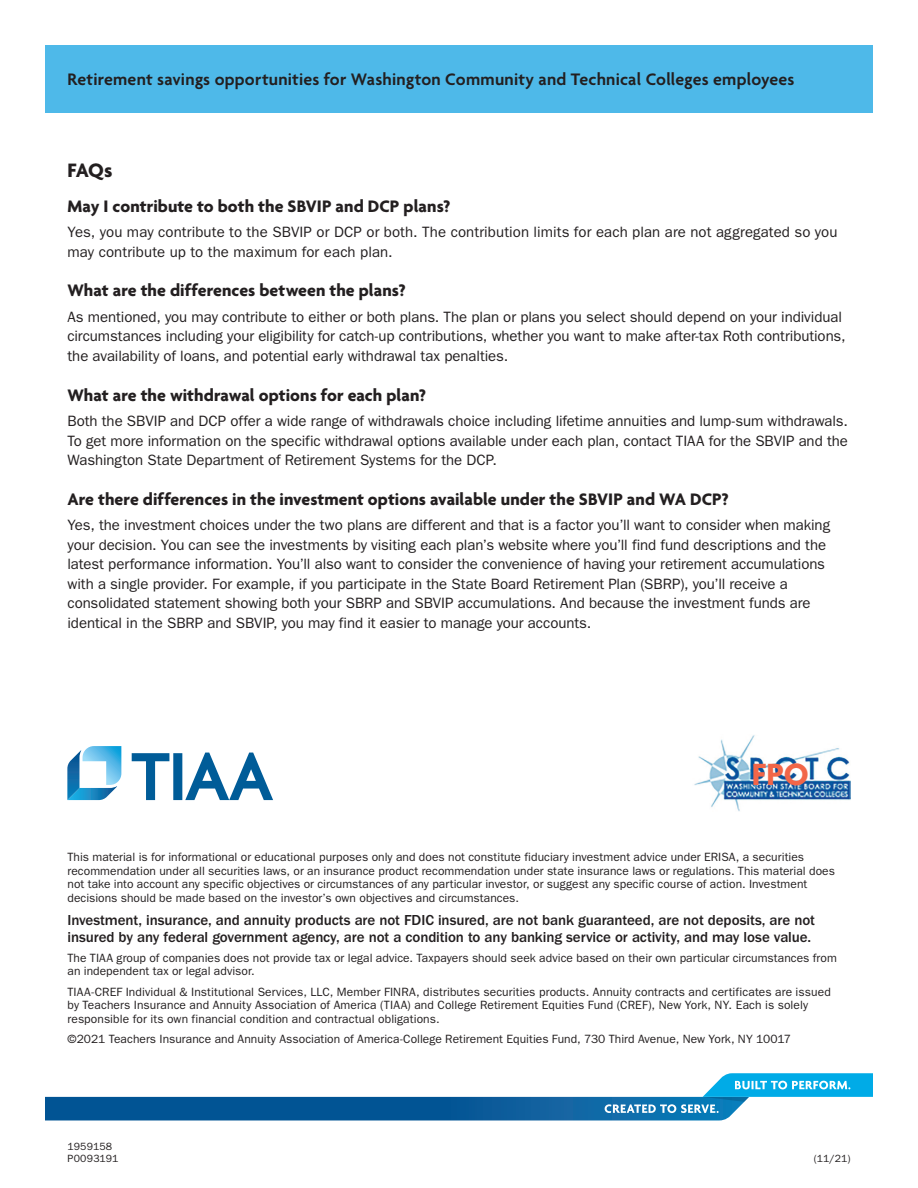
<style>
.page{position:relative;width:918px;height:1188px;background:#fff}
.page>*{position:absolute;margin:0;border:0;box-sizing:border-box;transform-origin:0 0}
.t1{font:700 33.3px "Agenda";color:#f26648}
.t2{font:700 21px "Agenda";color:#231f20}
.t3{font:700 18px "Agenda";letter-spacing:.005em;color:#231f20}
.t4{font:600 18px "Agenda";letter-spacing:.01em;color:#231f20}
.t5{font:15px/19.5px "ITC Franklin Gothic Std";letter-spacing:-.005em;color:#231f20}
.t6{font:500 15px/16.5px "ITC Franklin Gothic Std";letter-spacing:-.01em;color:#231f20}
.t7{font:12px/13.5px "ITC Franklin Gothic Std";letter-spacing:.005em;color:#231f20}
.t8{font:10.5px/12px "ITC Franklin Gothic Std";letter-spacing:.01em;color:#231f20}
</style>
<div class="page">
<div style="left:45px;top:45px;width:828px;height:67px;background:#4eb9e9"></div>
<svg style="left:132px;top:753px;width:141px;height:47px"></svg>
<svg style="left:67px;top:746px;width:55px;height:55px"></svg>
<svg style="left:45px;top:1073px;width:828px;height:47px"></svg>
<img style="left:694px;top:735px;width:157px;height:76px">
<p class="t4" style="left:68px;top:69px;width:728px">Retirement savings opportunities for Washington Community and Technical Colleges employees</p>
<h2 class="t2" style="left:68px;top:159px;width:46px">FAQs</h2>
<p class="t3" style="left:68px;top:196px;width:384px">May I contribute to both the SBVIP and DCP plans?</p>
<p class="t5" style="left:68px;top:222px;width:772px">Yes, you may contribute to the SBVIP or DCP or both. The contribution limits for each plan are not aggregated so you may contribute up to the maximum for each plan.</p>
<p class="t3" style="left:68px;top:281px;width:340px">What are the differences between the plans?</p>
<p class="t5" style="left:68px;top:307px;width:780px">As mentioned, you may contribute to either or both plans. The plan or plans you select should depend on your individual circumstances including your eligibility for catch-up contributions, whether you want to make after-tax Roth contributions, the availability of loans, and potential early withdrawal tax penalties.</p>
<p class="t3" style="left:68px;top:385px;width:360px">What are the withdrawal options for each plan?</p>
<p class="t5" style="left:68px;top:411px;width:782px;text-align:justify">Both the SBVIP and DCP offer a wide range of withdrawals choice including lifetime annuities and lump-sum withdrawals.<br>To get more information on the specific withdrawal options available under each plan, contact TIAA for the SBVIP and the Washington State Department of Retirement Systems for the DCP.</p>
<p class="t3" style="left:68px;top:489px;width:663px">Are there differences in the investment options available under the SBVIP and WA DCP?</p>
<p class="t5" style="left:68px;top:516px;width:764px">Yes, the investment choices under the two plans are different and that is a factor you’ll want to consider when making your decision. You can see the investments by visiting each plan’s website where you’ll find fund descriptions and the latest performance information. You’ll also want to consider the convenience of having your retirement accumulations with a single provider. For example, if you participate in the State Board Retirement Plan (SBRP), you’ll receive a consolidated statement showing both your SBRP and SBVIP accumulations. And because the investment funds are identical in the SBRP and SBVIP, you may find it easier to manage your accounts.</p>
<h1 class="t1" style="left:752px;top:756px;width:58px">FPO</h1>
<p class="t7" style="left:68px;top:851px;width:769px">This material is for informational or educational purposes only and does not constitute fiduciary investment advice under ERISA, a securities recommendation under all securities laws, or an insurance product recommendation under state insurance laws or regulations. This material does not take into account any specific objectives or circumstances of any particular investor, or suggest any specific course of action. Investment decisions should be made based on the investor’s own objectives and circumstances.</p>
<p class="t6" style="left:68px;top:912px;width:749px">Investment, insurance, and annuity products are not FDIC insured, are not bank guaranteed, are not deposits, are not insured by any federal government agency, are not a condition to any banking service or activity, and may lose value.</p>
<p class="t7" style="left:68px;top:951px;width:771px">The TIAA group of companies does not provide tax or legal advice. Taxpayers should seek advice based on their own particular circumstances from an independent tax or legal advisor.</p>
<p class="t7" style="left:68px;top:985px;width:765px">TIAA-CREF Individual &amp; Institutional Services, LLC, Member FINRA, distributes securities products. Annuity contracts and certificates are issued by Teachers Insurance and Annuity Association of America (TIAA) and College Retirement Equities Fund (CREF), New York, NY. Each is solely responsible for its own financial condition and contractual obligations.</p>
<p class="t7" style="left:68px;top:1032px;width:725px">©2021 Teachers Insurance and Annuity Association of America-College Retirement Equities Fund, 730 Third Avenue, New York, NY 10017</p>
<p class="t8" style="left:67px;top:1141px;width:53px">1959158<br>P0093191</p>
<p class="t8" style="left:814px;top:1153px;width:38px">(11/21)</p>
</div>
